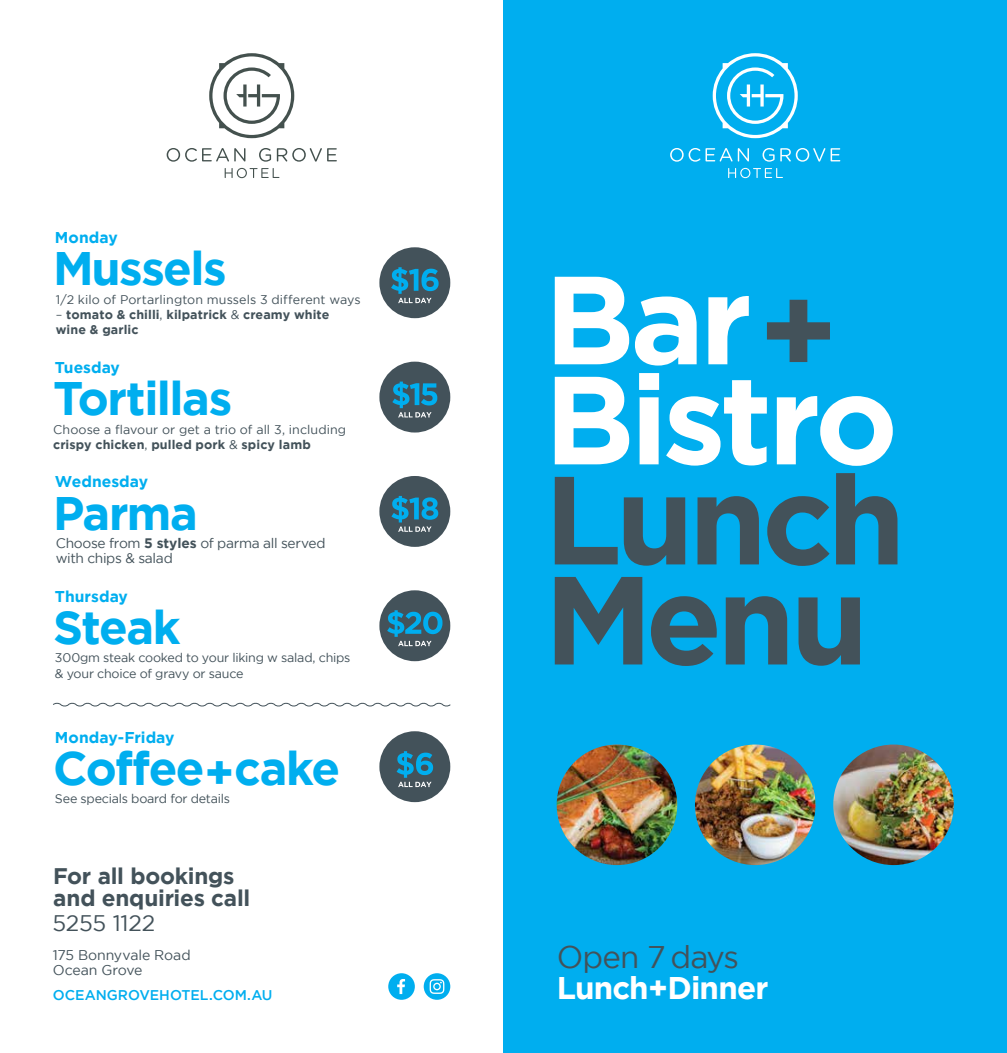
<style>
.page{position:relative;width:1007px;height:1053px;background:#fff}
.page>*{position:absolute;margin:0;border:0;box-sizing:border-box;transform-origin:0 0}
.t1{font:700 125px/100px "Gotham";letter-spacing:-.035em;color:#fff}
.t2{font:700 125px/100px "Gotham";letter-spacing:-.04em;color:#43525a}
.t3{font:700 46.88px "Gotham";letter-spacing:-.035em;color:#00aeef}
.t4{font:700 31.25px "Gotham";letter-spacing:-.025em;color:#fff}
.t5{font:31.25px "Gotham";letter-spacing:-.03em;color:#43525a}
.t6{font:700 22.5px/22.5px "Gotham";letter-spacing:-.01em;color:#43525a}
.t7{font:22.5px "Gotham";letter-spacing:-.01em;color:#43525a}
.t8{font:700 15.62px "Gotham";color:#00aeef}
.t9{font:14px/15.5px "Gotham";letter-spacing:-.01em;color:#43525a}
.t10{font:500 14px "Gotham";letter-spacing:-.005em;color:#00aeef}
.t11{font:13.75px/15px "Gotham";letter-spacing:-.025em;color:#43525a}
.t12{font:12.5px/15px "Gotham";letter-spacing:.005em;color:#43525a}
.t13{font:12.5px/15px "Gotham";letter-spacing:-.015em;color:#43525a}
.t14{font:700 12.5px/15px "Gotham";letter-spacing:.005em;color:#43525a}
.s1{font-weight:400}
.s2{font-weight:700}
.s3{color:#43525a}
</style>
<div class="page">
<div style="left:503px;top:0;width:503px;height:1052px;background:#00aeef"></div>
<img style="left:556px;top:744px;width:121px;height:121px;border-radius:60px">
<img style="left:694px;top:744px;width:121px;height:121px;border-radius:60px">
<img style="left:833px;top:744px;width:120px;height:121px;border-radius:60px">
<svg style="left:670px;top:148px;width:78px;height:14px"></svg>
<svg style="left:762px;top:148px;width:12px;height:14px"></svg>
<svg style="left:780px;top:148px;width:60px;height:14px"></svg>
<svg style="left:728px;top:168px;width:54px;height:10px"></svg>
<svg style="left:712px;top:53px;width:85px;height:85px"></svg>
<svg style="left:167px;top:148px;width:78px;height:14px"></svg>
<svg style="left:259px;top:148px;width:12px;height:14px"></svg>
<svg style="left:277px;top:148px;width:60px;height:14px"></svg>
<svg style="left:225px;top:168px;width:54px;height:10px"></svg>
<svg style="left:209px;top:53px;width:85px;height:85px"></svg>
<svg style="left:388px;top:973px;width:27px;height:26px"></svg>
<svg style="left:423px;top:973px;width:27px;height:26px"></svg>
<div style="left:379px;top:247px;width:71px;height:71px;background:#43525a;border-radius:50%"></div>
<svg style="left:391px;top:267px;width:47px;height:36px"></svg>
<div style="left:379px;top:361px;width:71px;height:71px;background:#43525a;border-radius:50%"></div>
<svg style="left:392px;top:381px;width:45px;height:36px"></svg>
<div style="left:379px;top:476px;width:71px;height:71px;background:#43525a;border-radius:50%"></div>
<svg style="left:391px;top:496px;width:47px;height:35px"></svg>
<div style="left:379px;top:590px;width:71px;height:71px;background:#43525a;border-radius:50%"></div>
<svg style="left:387px;top:610px;width:55px;height:36px"></svg>
<div style="left:379px;top:731px;width:71px;height:71px;background:#43525a;border-radius:50%"></div>
<svg style="left:396px;top:751px;width:37px;height:36px"></svg>
<svg style="left:53px;top:702px;width:398px;height:5px"></svg>
<p class="t8" style="left:55px;top:228px;width:64px">Monday</p>
<h2 class="t3" style="left:53px;top:241px;width:175px">Mussels</h2>
<p class="t12" style="left:56px;top:291px;width:306px">1/2 kilo of Portarlington mussels 3 different ways</p>
<p class="t14" style="left:56px;top:306px;width:275px"><span class="s1">–</span> tomato &amp; chilli<span class="s1">,</span> kilpatrick <span class="s1">&amp;</span> creamy white wine &amp; garlic</p>
<p class="t8" style="left:55px;top:358px;width:66px">Tuesday</p>
<h2 class="t3" style="left:53px;top:371px;width:180px">Tortillas</h2>
<p class="t12" style="left:53px;top:421px;width:294px">Choose a flavour or get a trio of all 3, including <span class="s2">crispy chicken</span>, <span class="s2">pulled pork</span> &amp; <span class="s2">spicy lamb</span></p>
<p class="t8" style="left:55px;top:473px;width:95px">Wednesday</p>
<h2 class="t3" style="left:53px;top:486px;width:146px">Parma</h2>
<p class="t11" style="left:56px;top:535px;width:271px">Choose from <span class="s2">5 styles</span> of parma all served with chips &amp; salad</p>
<p class="t8" style="left:55px;top:587px;width:74px">Thursday</p>
<h2 class="t3" style="left:53px;top:600px;width:129px">Steak</h2>
<p class="t13" style="left:55px;top:650px;width:297px">300gm steak cooked to your liking w salad, chips &amp; your choice of gravy or sauce</p>
<p class="t8" style="left:55px;top:728px;width:121px">Monday-Friday</p>
<h2 class="t3" style="left:53px;top:741px;width:288px">Coffee+cake</h2>
<p class="t13" style="left:55px;top:791px;width:177px">See specials board for details</p>
<h3 class="t6" style="left:53px;top:864px;width:199px">For all bookings and enquiries call</h3>
<h3 class="t7" style="left:52px;top:910px;width:104px">5255 1122</h3>
<p class="t9" style="left:53px;top:947px;width:139px">175 Bonnyvale Road<br>Ocean Grove</p>
<p class="t10" style="left:53px;top:986px;width:221px">OCEANGROVEHOTEL.COM.AU</p>
<h1 class="t1" style="left:544px;top:267px;width:355px">Bar <span class="s3">+<br></span>Bistro</h1>
<h1 class="t2" style="left:544px;top:467px;width:362px">Lunch<br>Menu</h1>
<h3 class="t5" style="left:556px;top:939px;width:184px">Open 7 days</h3>
<h3 class="t4" style="left:556px;top:969px;width:213px">Lunch+Dinner</h3>
</div>
